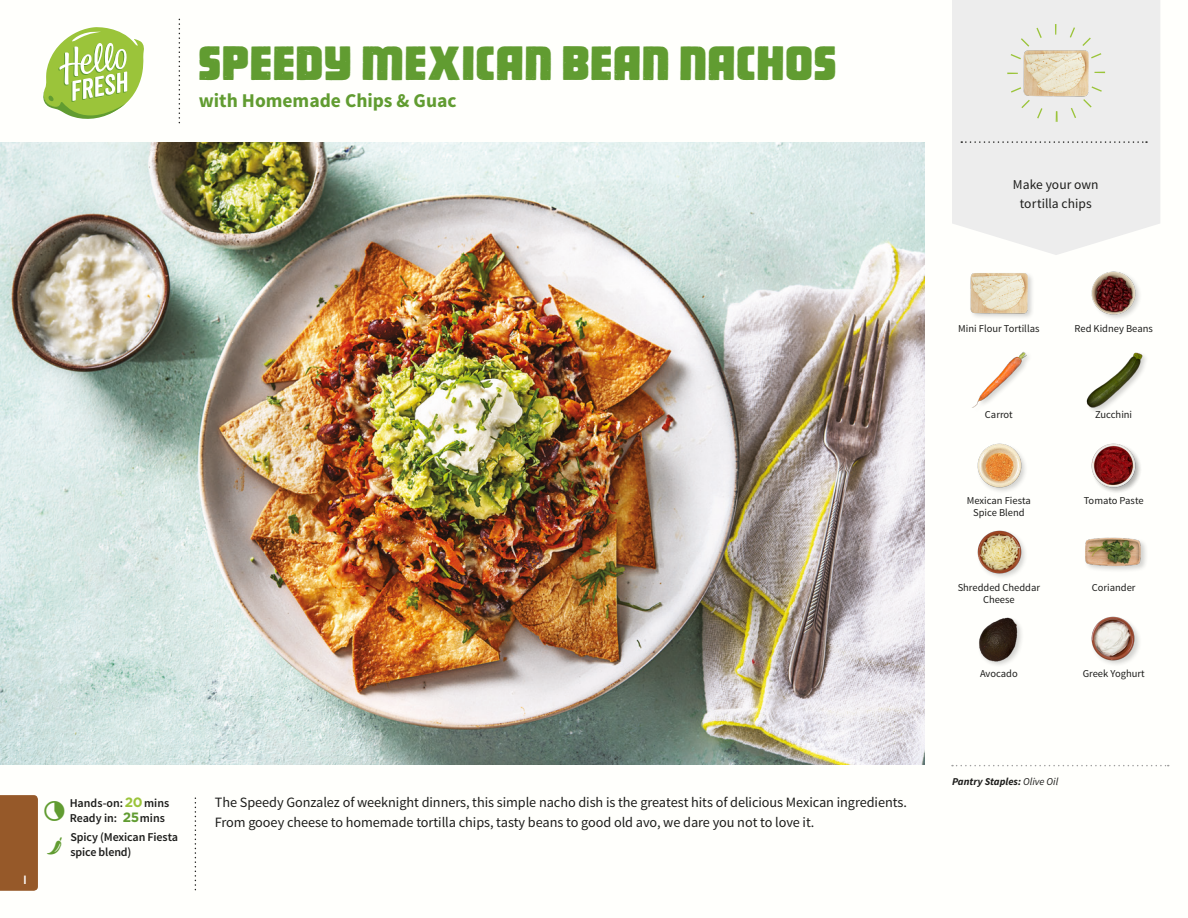
<style>
.page{position:relative;width:1188px;height:918px;background:#fff}
.page>*{position:absolute;margin:0;border:0;box-sizing:border-box;transform-origin:0 0}
.T09_EUROPE{font:48px "Pacifico";letter-spacing:-.02em;color:#619c31}
.T09_EUROPE-2{font:700 19.5px "Source Sans Pro";color:#619c31}
._05_Story{font:14.25px/19.5px "Source Sans Pro";letter-spacing:-.005em;color:#1d1d1b}
._02_Hello{font:13.5px/18.9px "Source Sans Pro";color:#1d1d1b;text-align:center}
._04_Intro{font:600 12px/15px "Source Sans Pro";letter-spacing:-.01em;color:#1d1d1b}
.T16_ITALIAN{font:500 12px "Gotham";color:#fff}
._18_FRONT_ingredient{font:10.5px/12px "Source Sans Pro";color:#1d1d1b;text-align:center}
._18_1_Pantry_Item{font:italic 700 10.5px "Source Sans Pro";color:#1d1d1b}
.s1{font-family:"Gotham";font-weight:700;font-size:13.5px;color:#9bc43a}
.s2{font-family:"Gotham";font-weight:700;font-size:13.5px;color:#619c31}
.s3{font-weight:400}
</style>
<div class="page">
<svg style="left:43px;top:27px;width:101px;height:92px"></svg>
<svg style="left:952px;top:0;width:208px;height:255px;background:#eeeeed"></svg>
<svg style="left:961px;top:141px;width:186px;height:2px"></svg>
<img style="left:1024px;top:40px;width:65px;height:65px">
<div style="left:1007px;top:24px;width:98px;height:98px;border:11px dashed #9bc43a;border-radius:50%"></div>
<img style="left:0;top:142px;width:925px;height:623px">
<svg style="left:952px;top:765px;width:217px;height:1px"></svg>
<div style="left:0;top:795px;width:38px;height:96px;background:#965929"></div>
<img style="left:977px;top:443px;width:49px;height:49px">
<img style="left:1091px;top:443px;width:50px;height:50px">
<img style="left:977px;top:530px;width:49px;height:48px">
<div style="left:978px;top:616px;width:46px;height:52px;background:#1d1d1b;opacity:.2"></div>
<img style="left:978px;top:616px;width:45px;height:46px">
<div style="left:1084px;top:536px;width:64px;height:38px;background:#1d1d1b;opacity:.2"></div>
<img style="left:1085px;top:536px;width:57px;height:38px">
<img style="left:1091px;top:616px;width:49px;height:49px">
<img style="left:972px;top:351px;width:55px;height:57px">
<div style="left:969px;top:271px;width:66px;height:49px;background:#1d1d1b;opacity:.2"></div>
<img style="left:970px;top:271px;width:57px;height:49px">
<div style="left:1086px;top:352px;width:63px;height:62px;background:#1d1d1b;opacity:.2"></div>
<img style="left:1086px;top:352px;width:56px;height:56px">
<img style="left:1091px;top:271px;width:49px;height:48px">
<p class="T09_EUROPE" style="left:199px;top:39px;width:642px">SPEEDY MEXICAN BEAN NACHOS</p>
<p class="T09_EUROPE-2" style="left:199px;top:88px;width:259px">with Homemade Chips &amp; Guac</p>
<p class="T16_ITALIAN" style="left:23px;top:872px;width:5px">I</p>
<p class="_04_Intro" style="left:70px;top:796px;width:101px">Hands-on:<span class="s1">20</span>mins</p>
<p class="_04_Intro" style="left:70px;top:811px;width:97px">Ready in: <span class="s2">25</span>mins</p>
<p class="_04_Intro" style="left:71px;top:830px;width:109px">Spicy (Mexican Fiesta spice blend)</p>
<p class="_05_Story" style="left:215px;top:793px;width:694px">The Speedy Gonzalez of weeknight dinners, this simple nacho dish is the greatest hits of delicious Mexican ingredients.<br>From gooey cheese to homemade tortilla chips, tasty beans to good old avo, we dare you not to love it.</p>
<p class="_02_Hello" style="left:1013px;top:175px;width:87px">Make your own tortilla chips</p>
<p class="_18_FRONT_ingredient" style="left:958px;top:322px;width:83px">Mini Flour Tortillas</p>
<p class="_18_FRONT_ingredient" style="left:1075px;top:322px;width:80px">Red Kidney Beans</p>
<p class="_18_FRONT_ingredient" style="left:985px;top:409px;width:29px">Carrot</p>
<p class="_18_FRONT_ingredient" style="left:1095px;top:409px;width:39px">Zucchini</p>
<p class="_18_FRONT_ingredient" style="left:967px;top:495px;width:66px">Mexican Fiesta</p>
<p class="_18_FRONT_ingredient" style="left:1084px;top:495px;width:61px">Tomato Paste</p>
<p class="_18_FRONT_ingredient" style="left:973px;top:507px;width:53px">Spice Blend</p>
<p class="_18_FRONT_ingredient" style="left:958px;top:581px;width:84px">Shredded Cheddar<br>Cheese</p>
<p class="_18_FRONT_ingredient" style="left:1092px;top:581px;width:45px">Coriander</p>
<p class="_18_FRONT_ingredient" style="left:980px;top:668px;width:39px">Avocado</p>
<p class="_18_FRONT_ingredient" style="left:1083px;top:668px;width:63px">Greek Yoghurt</p>
<p class="_18_1_Pantry_Item" style="left:952px;top:775px;width:108px">Pantry Staples: <span class="s3">Olive Oil</span></p>
</div>
